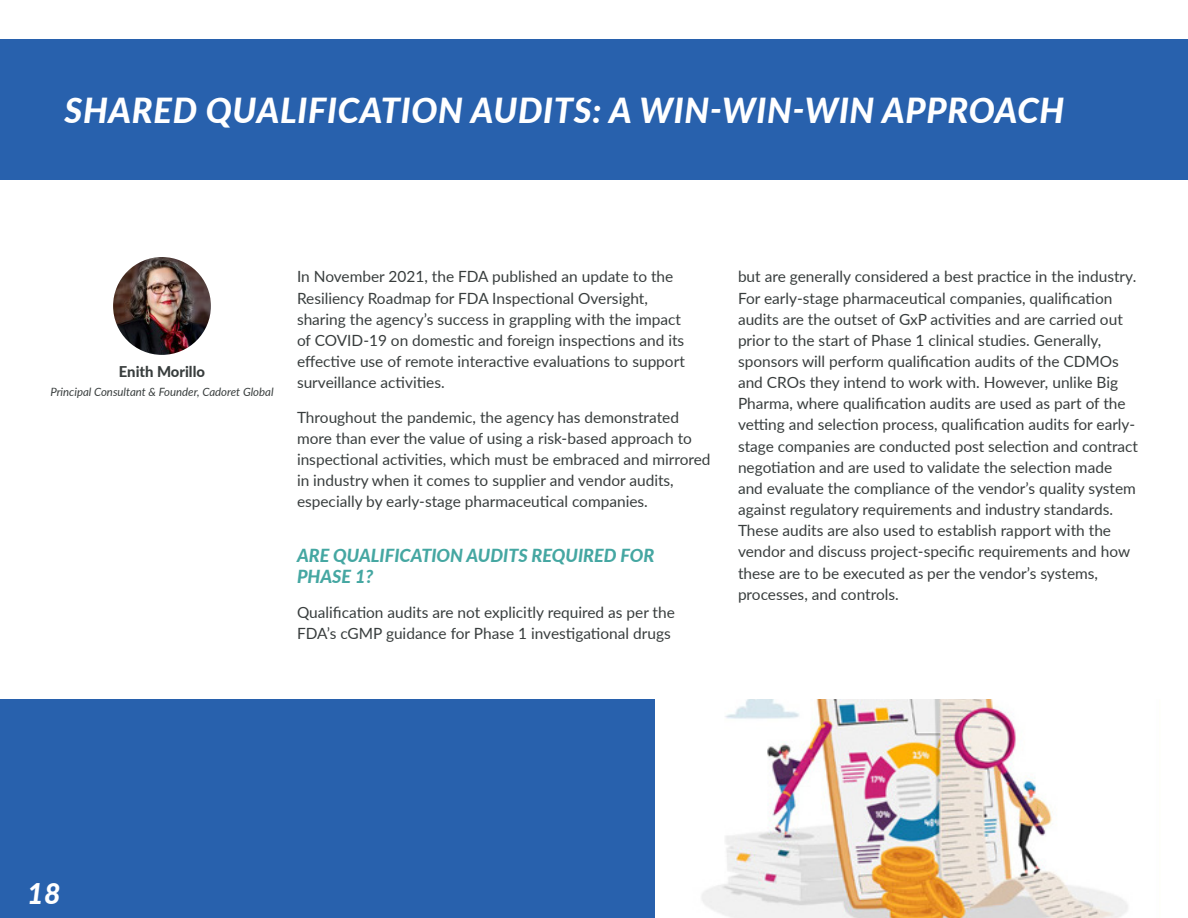
<style>
.page{position:relative;width:1188px;height:918px;background:#fff}
.page>*{position:absolute;margin:0;border:0;box-sizing:border-box;transform-origin:0 0}
.Article_Title{font:italic 800 34.5px "Lato";letter-spacing:.02em;color:#fff}
.Page_Numbers{font:italic 800 28.5px "Lato";color:#fff}
.InText_Header{font:italic 800 18px/21.1px "Lato";color:#45a7a2}
.Body{font:15.45px/21.1px "Lato";color:#383d3d}
.From_the_Author_Byli{font:800 14.85px "Lato";color:#383d3d}
.From_the_Author_Byli-2{font:italic 11.4px "Lato";color:#383d3d}
</style>
<div class="page">
<div style="left:0;top:39px;width:1188px;height:140px;background:#2861ad"></div>
<div style="left:0;top:700px;width:655px;height:218px;background:#2861ad"></div>
<img style="left:702px;top:700px;width:426px;height:218px">
<img style="left:113px;top:257px;width:98px;height:98px;border-radius:49px">
<p class="Article_Title" style="left:64px;top:85px;width:1001px">SHARED QUALIFICATION AUDITS: A WIN-WIN-WIN APPROACH</p>
<p class="From_the_Author_Byli" style="left:119px;top:360px;width:88px">Enith Morillo</p>
<p class="From_the_Author_Byli-2" style="left:50px;top:384px;width:225px">Principal Consultant &amp; Founder, Cadoret Global</p>
<p class="Body" style="left:297px;top:266px;width:389px">In November 2021, the FDA published an update to the Resiliency Roadmap for FDA Inspectional Oversight, sharing the agency’s success in grappling with the impact of COVID-19 on domestic and foreign inspections and its effective use of remote interactive evaluations to support surveillance activities.</p>
<p class="Body" style="left:297px;top:406px;width:415px">Throughout the pandemic, the agency has demonstrated more than ever the value of using a risk-based approach to inspectional activities, which must be embraced and mirrored in industry when it comes to supplier and vendor audits, especially by early-stage pharmaceutical companies.</p>
<p class="InText_Header" style="left:297px;top:544px;width:359px">ARE QUALIFICATION AUDITS REQUIRED FOR<br>PHASE 1?</p>
<p class="Body" style="left:297px;top:601px;width:379px">Qualification audits are not explicitly required as per the<br>FDA’s cGMP guidance for Phase 1 investigational drugs</p>
<p class="Body" style="left:738px;top:266px;width:402px">but are generally considered a best practice in the industry.<br>For early-stage pharmaceutical companies, qualification audits are the outset of GxP activities and are carried out prior to the start of Phase 1 clinical studies. Generally, sponsors will perform qualification audits of the CDMOs and CROs they intend to work with. However, unlike Big Pharma, where qualification audits are used as part of the vetting and selection process, qualification audits for early&shy;stage companies are conducted post selection and contract negotiation and are used to validate the selection made and evaluate the compliance of the vendor’s quality system against regulatory requirements and industry standards.<br>These audits are also used to establish rapport with the vendor and discuss project-specific requirements and how these are to be executed as per the vendor’s systems, processes, and controls.</p>
<p class="Page_Numbers" style="left:27px;top:872px;width:35px">18</p>
</div>
